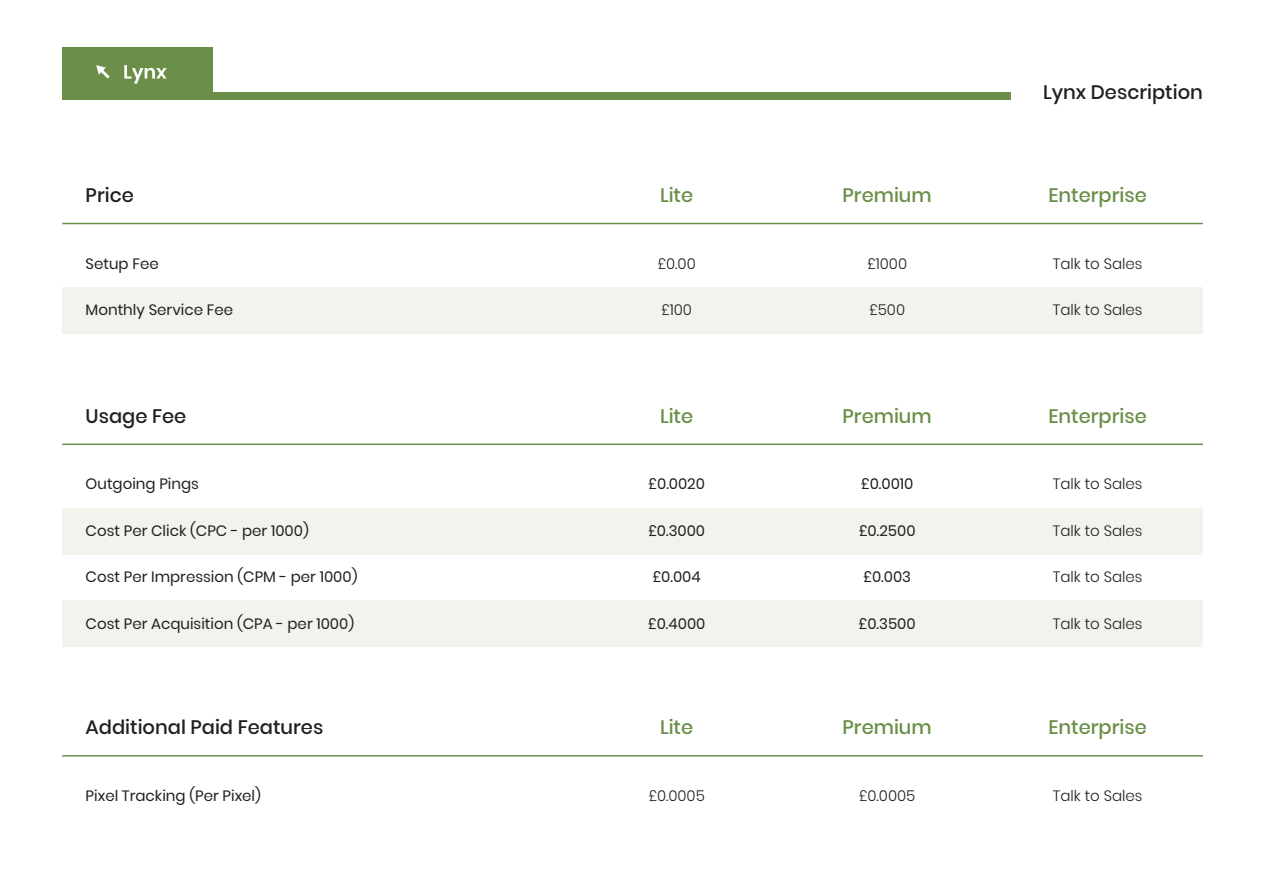
<style>
.page{position:relative;width:1263px;height:893px;background:#fff}
.page>*{position:absolute;margin:0;border:0;box-sizing:border-box;transform-origin:0 0}
.t1{font:500 19.5px "Poppins";color:#6b8f48}
.t2{font:500 19.5px "Poppins";color:#231f20}
.t3{font:15px "Poppins";color:#231f20}
.t4{font:300 15px "Poppins";color:#231f20}
</style>
<div class="page">
<div style="left:62px;top:288px;width:1141px;height:46px;background:#f0f4ed"></div>
<div style="left:62px;top:508px;width:1141px;height:46px;background:#f0f4ed"></div>
<div style="left:62px;top:601px;width:1141px;height:46px;background:#f0f4ed"></div>
<hr style="left:62px;top:223px;width:1141px;height:1px;background:#6b8f48">
<hr style="left:62px;top:444px;width:1141px;height:1px;background:#6b8f48">
<div style="left:62px;top:92px;width:949px;height:7px;background:#6b8f48"></div>
<hr style="left:62px;top:755px;width:1141px;height:2px;background:#6b8f48">
<div style="left:62px;top:47px;width:150px;height:52px;background:#6b8f48"></div>
<svg style="left:96px;top:65px;width:14px;height:14px"></svg>
<svg style="left:124px;top:65px;width:43px;height:19px"></svg>
<h1 class="t2" style="left:1043px;top:81px;width:161px">Lynx Description</h1>
<h1 class="t2" style="left:86px;top:184px;width:50px">Price</h1>
<h1 class="t1" style="left:660px;top:184px;width:35px">Lite</h1>
<h1 class="t1" style="left:842px;top:184px;width:91px">Premium</h1>
<h1 class="t1" style="left:1048px;top:184px;width:100px">Enterprise</h1>
<p class="t3" style="left:86px;top:255px;width:75px">Setup Fee</p>
<p class="t3" style="left:86px;top:301px;width:149px">Monthly Service Fee</p>
<p class="t4" style="left:657px;top:255px;width:40px">£0.00</p>
<p class="t4" style="left:661px;top:301px;width:32px">£100</p>
<p class="t4" style="left:867px;top:255px;width:41px">£1000</p>
<p class="t4" style="left:869px;top:301px;width:37px">£500</p>
<p class="t4" style="left:1053px;top:255px;width:91px">Talk to Sales</p>
<p class="t4" style="left:1053px;top:301px;width:91px">Talk to Sales</p>
<h1 class="t2" style="left:86px;top:405px;width:102px">Usage Fee</h1>
<h1 class="t1" style="left:660px;top:405px;width:35px">Lite</h1>
<h1 class="t1" style="left:842px;top:405px;width:91px">Premium</h1>
<h1 class="t1" style="left:1048px;top:405px;width:100px">Enterprise</h1>
<p class="t3" style="left:86px;top:475px;width:115px">Outgoing Pings</p>
<p class="t3" style="left:86px;top:522px;width:225px">Cost Per Click (CPC - per 1000)</p>
<p class="t3" style="left:86px;top:568px;width:273px">Cost Per Impression (CPM - per 1000)</p>
<p class="t3" style="left:86px;top:615px;width:270px">Cost Per Acquisition (CPA - per 1000)</p>
<p class="t3" style="left:648px;top:475px;width:58px">£0.0020</p>
<p class="t3" style="left:648px;top:522px;width:59px">£0.3000</p>
<p class="t3" style="left:652px;top:568px;width:50px">£0.004</p>
<p class="t3" style="left:648px;top:615px;width:59px">£0.4000</p>
<p class="t3" style="left:861px;top:475px;width:54px">£0.0010</p>
<p class="t3" style="left:859px;top:522px;width:58px">£0.2500</p>
<p class="t3" style="left:863px;top:568px;width:49px">£0.003</p>
<p class="t3" style="left:859px;top:615px;width:59px">£0.3500</p>
<p class="t4" style="left:1053px;top:475px;width:91px">Talk to Sales</p>
<p class="t4" style="left:1053px;top:522px;width:91px">Talk to Sales</p>
<p class="t4" style="left:1053px;top:568px;width:91px">Talk to Sales</p>
<p class="t4" style="left:1053px;top:615px;width:91px">Talk to Sales</p>
<h1 class="t2" style="left:86px;top:716px;width:239px">Additional Paid Features</h1>
<h1 class="t1" style="left:660px;top:716px;width:35px">Lite</h1>
<h1 class="t1" style="left:842px;top:716px;width:91px">Premium</h1>
<h1 class="t1" style="left:1048px;top:716px;width:100px">Enterprise</h1>
<p class="t3" style="left:86px;top:787px;width:177px">Pixel Tracking (Per Pixel)</p>
<p class="t4" style="left:648px;top:787px;width:58px">£0.0005</p>
<p class="t4" style="left:859px;top:787px;width:58px">£0.0005</p>
<p class="t4" style="left:1053px;top:787px;width:91px">Talk to Sales</p>
</div>
